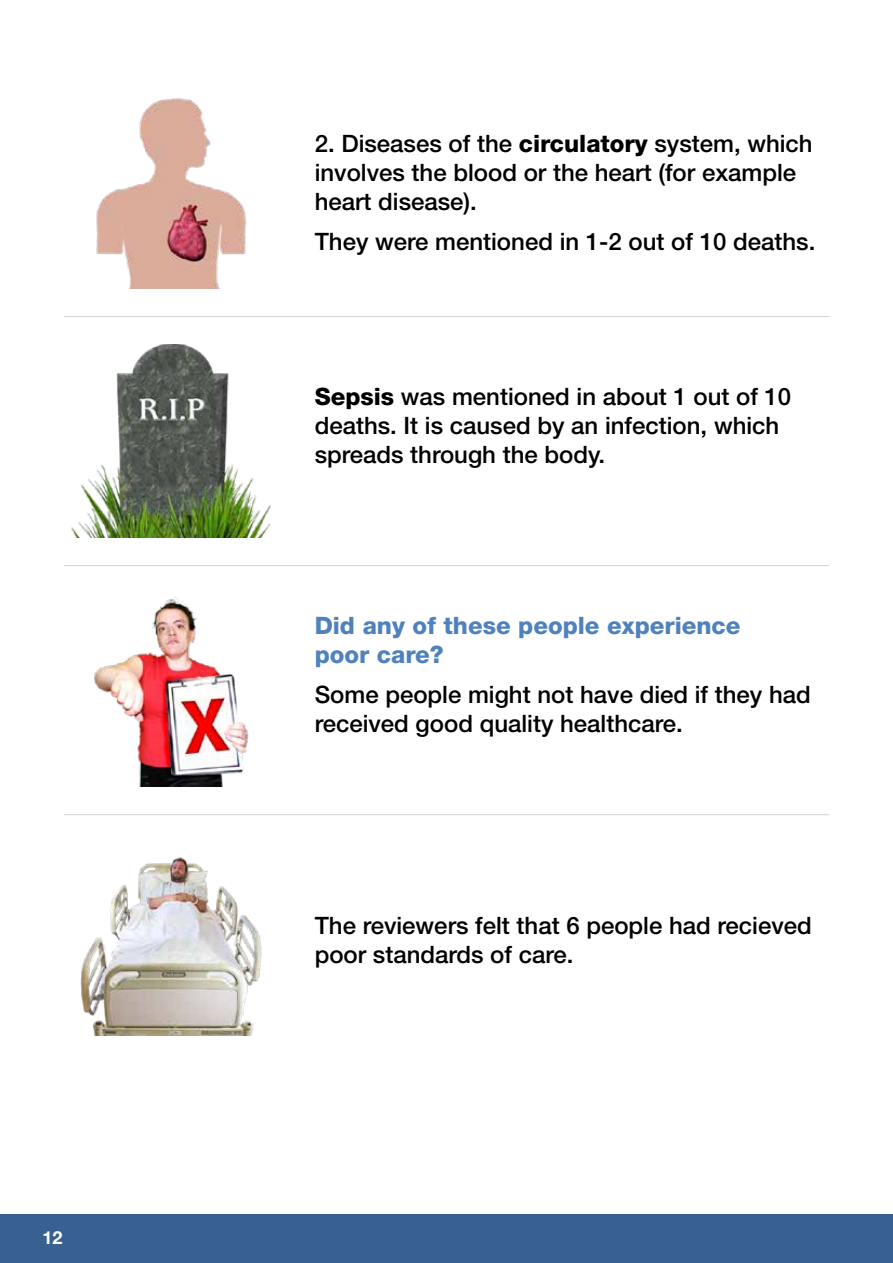
<style>
.page{position:relative;width:893px;height:1263px;background:#fff}
.page>*{position:absolute;margin:0;border:0;box-sizing:border-box;transform-origin:0 0}
.t1{font:500 24px/28.8px "Helvetica Neue";color:#000}
.t2{font:800 24px/28.8px "Helvetica Neue";color:#4f82bd}
.t3{font:700 18px "Helvetica Neue";color:#fff}
.s1{font-weight:800}
</style>
<div class="page">
<div style="left:0;top:1214px;width:893px;height:49px;background:#386191"></div>
<img style="left:96px;top:98px;width:151px;height:190px">
<img style="left:71px;top:345px;width:200px;height:192px">
<img style="left:94px;top:596px;width:155px;height:190px">
<img style="left:80px;top:857px;width:182px;height:178px">
<hr style="left:64px;top:565px;width:765px;height:1px;background:#d1d3d4">
<hr style="left:64px;top:316px;width:765px;height:1px;background:#d1d3d4">
<hr style="left:64px;top:814px;width:765px;height:1px;background:#d1d3d4">
<p class="t3" style="left:43px;top:1226px;width:22px">12</p>
<p class="t1" style="left:315px;top:129px;width:500px">2. Diseases of the <span class="s1">circulatory</span> system, which involves the blood or the heart (for example heart disease).</p>
<p class="t1" style="left:315px;top:227px;width:502px">They were mentioned in 1-2 out of 10 deaths.</p>
<p class="t1" style="left:315px;top:382px;width:478px"><span class="s1">Sepsis</span> was mentioned in about 1 out of 10 deaths. It is caused by an infection, which spreads through the body.</p>
<p class="t2" style="left:315px;top:611px;width:427px">Did any of these people experience poor care?</p>
<p class="t1" style="left:315px;top:680px;width:498px">Some people might not have died if they had received good quality healthcare.</p>
<p class="t1" style="left:315px;top:911px;width:499px">The reviewers felt that 6 people had recieved poor standards of care.</p>
</div>
